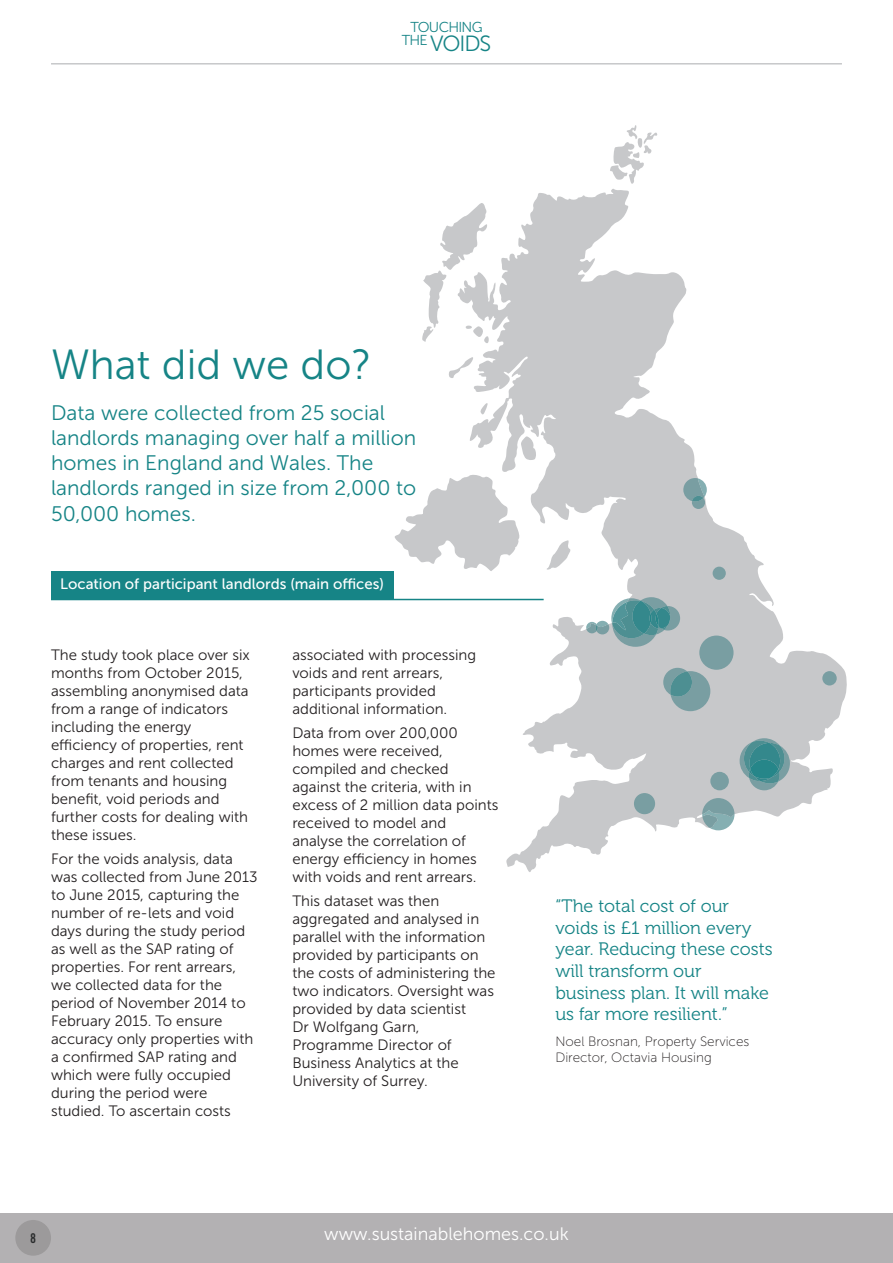
<style>
.page{position:relative;width:893px;height:1263px;background:#fff}
.page>*{position:absolute;margin:0;border:0;box-sizing:border-box;transform-origin:0 0}
.t1{font:42px "Museo Sans 300";color:#168486}
.t2{font:21.9px "Museo Sans 300";letter-spacing:-.05em;color:#168486}
.t3{font:21px/25.2px "Museo Sans 300";color:#168486}
.t4{font:18px/21.6px "Museo 300";color:#168486}
.t5{font:18px "Museo Sans 300";color:#fff}
.t6{font:15px/18px "Museo Sans 300";color:#231f20}
.t7{font:15px "Museo Sans 500";color:#fff}
.t8{font:14.4px "Museo Sans 300";letter-spacing:-.05em;color:#168486}
.t9{font:13.5px/16.2px "Museo Sans 100";color:#231f20}
.t10{font:13.5px "Trade Gothic LT Std Bd Cn 20";color:#2b2d2e}
</style>
<div class="page">
<svg style="left:395px;top:125px;width:452px;height:747px"></svg>
<svg style="left:586px;top:597px;width:94px;height:50px"></svg>
<div style="left:713px;top:567px;width:13px;height:13px;background:#799ea2;border-radius:50%"></div>
<div style="left:699px;top:635px;width:34px;height:35px;background:#799ea2;border-radius:50%"></div>
<svg style="left:663px;top:668px;width:47px;height:43px;background:#84a5a9"></svg>
<div style="left:710px;top:772px;width:19px;height:18px;background:#799ea2;border-radius:50%"></div>
<div style="left:634px;top:793px;width:21px;height:21px;background:#799ea2;border-radius:50%"></div>
<svg style="left:702px;top:798px;width:32px;height:32px"></svg>
<svg style="left:740px;top:738px;width:50px;height:52px;background:#6d9fa2"></svg>
<div style="left:822px;top:671px;width:15px;height:14px;background:#799ea2;border-radius:50%"></div>
<svg style="left:683px;top:478px;width:24px;height:31px"></svg>
<hr style="left:51px;top:63px;width:791px;height:2px;background:#c7c8ca">
<div style="left:0;top:1213px;width:893px;height:50px;background:#b3b1b3"></div>
<div style="left:51px;top:571px;width:342px;height:28px;background:#168486"></div>
<hr style="left:51px;top:599px;width:493px;height:1px;background:#168486">
<div style="left:15px;top:1220px;width:36px;height:36px;background:#9c9a9b;border-radius:50%"></div>
<p class="t8" style="left:410px;top:19px;width:74px">Touching</p>
<h2 class="t2" style="left:402px;top:30px;width:91px"><sup>The</sup> voids</h2>
<h1 class="t1" style="left:51px;top:340px;width:322px">What did we do?</h1>
<h3 class="t3" style="left:51px;top:400px;width:367px">data were collected from 25 social landlords managing over half a million homes in england and Wales. The landlords ranged in size from 2,000 to<br>50,000 homes.</h3>
<p class="t7" style="left:60px;top:575px;width:325px">Location of participant landlords (main offices)</p>
<p class="t6" style="left:51px;top:646px;width:200px">The study took place over six months from october 2015, assembling anonymised data from a range of indicators including the energy efficiency of properties, rent charges and rent collected from tenants and housing benefit, void periods and further costs for dealing with these issues.</p>
<p class="t6" style="left:51px;top:850px;width:208px">For the voids analysis, data was collected from June 2013 to June 2015, capturing the number of re-lets and void days during the study period as well as the sAP rating of properties. For rent arrears, we collected data for the period of november 2014 to<br>February 2015. To ensure accuracy only properties with a confirmed sAP rating and which were fully occupied during the period were studied. To ascertain costs</p>
<p class="t6" style="left:292px;top:646px;width:185px">associated with processing voids and rent arrears, participants provided additional information.</p>
<p class="t6" style="left:292px;top:724px;width:208px">data from over 200,000 homes were received, compiled and checked against the criteria, with in excess of 2 million data points received to model and analyse the correlation of energy efficiency in homes with voids and rent arrears.</p>
<p class="t6" style="left:292px;top:892px;width:205px">This dataset was then aggregated and analysed in parallel with the information provided by participants on the costs of administering the two indicators. oversight was provided by data scientist<br>dr Wolfgang garn,<br>Programme director of<br>Business Analytics at the university of surrey.</p>
<p class="t4" style="left:555px;top:897px;width:219px">“The total cost of our voids is £1 million every year. Reducing these costs will transform our business plan. It will make us far more resilient.”</p>
<p class="t9" style="left:555px;top:1033px;width:195px">Noel Brosnan, Property Services<br>Director, Octavia Housing</p>
<p class="t10" style="left:30px;top:1233px;width:7px">8</p>
<p class="t5" style="left:324px;top:1223px;width:246px">www.sustainablehomes.co.uk</p>
</div>
